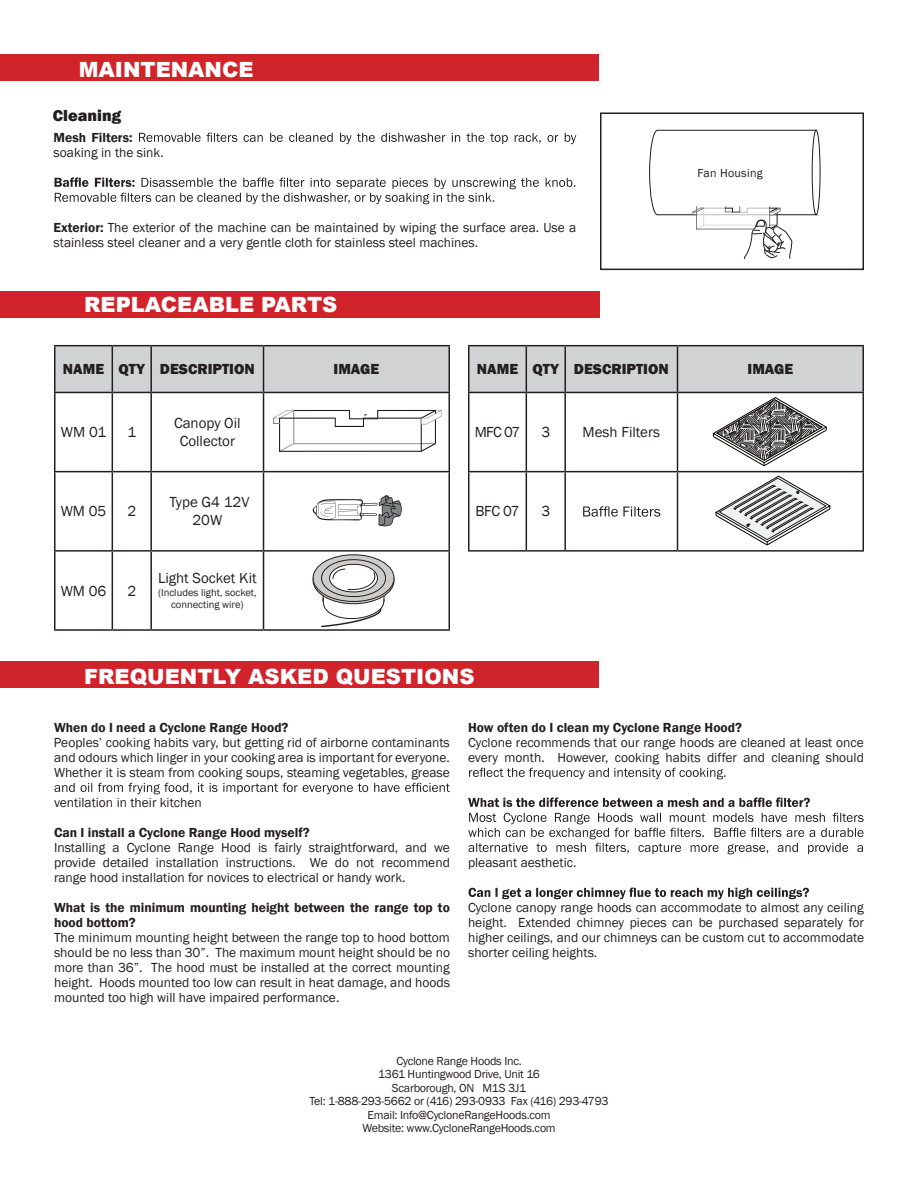
<style>
.page{position:relative;width:918px;height:1188px;background:#fff}
.page>*{position:absolute;margin:0;border:0;box-sizing:border-box;transform-origin:0 0}
.t1{font:900 21px "Arial";color:#fff}
.t2{font:800 16.5px "Franklin Gothic";color:#231f20}
.t3{font:15px/18px "Franklin Gothic";color:#231f20;text-align:center}
.t4{font:800 15px "Franklin Gothic";color:#231f20}
.t5{font:13.5px/15px "Franklin Gothic";color:#231f20;text-align:justify}
.t6{font:600 13.5px/15px "Franklin Gothic";color:#231f20}
.t7{font:12px/13.5px "Franklin Gothic";letter-spacing:-.02em;color:#231f20;text-align:center}
.t8{font:12px "Franklin Gothic";letter-spacing:.02em;color:#231f20}
.t9{font:10.5px/12.6px "Franklin Gothic";color:#231f20;text-align:center}
.s1{font-weight:600}
</style>
<div class="page">
<div style="left:0;top:661px;width:599px;height:27px;background:#d1232a"></div>
<div style="left:0;top:291px;width:600px;height:27px;background:#d1232a"></div>
<hr style="left:468px;top:345px;width:58px;height:1px;background:#231f20">
<hr style="left:468px;top:346px;width:2px;height:46px;background:#231f20">
<hr style="left:526px;top:345px;width:39px;height:1px;background:#231f20">
<hr style="left:565px;top:345px;width:113px;height:1px;background:#231f20">
<hr style="left:678px;top:345px;width:186px;height:1px;background:#231f20">
<hr style="left:862px;top:346px;width:2px;height:46px;background:#231f20">
<hr style="left:468px;top:392px;width:58px;height:1px;background:#231f20">
<hr style="left:468px;top:393px;width:2px;height:78px;background:#231f20">
<hr style="left:526px;top:393px;width:1px;height:78px;background:#231f20">
<hr style="left:564px;top:393px;width:2px;height:78px;background:#231f20">
<hr style="left:678px;top:392px;width:186px;height:1px;background:#231f20">
<hr style="left:677px;top:393px;width:1px;height:78px;background:#231f20">
<hr style="left:862px;top:393px;width:2px;height:78px;background:#231f20">
<hr style="left:468px;top:471px;width:58px;height:1px;background:#231f20">
<hr style="left:468px;top:472px;width:2px;height:78px;background:#231f20">
<hr style="left:526px;top:471px;width:39px;height:1px;background:#231f20">
<hr style="left:526px;top:472px;width:1px;height:78px;background:#231f20">
<hr style="left:565px;top:471px;width:113px;height:1px;background:#231f20">
<hr style="left:564px;top:472px;width:2px;height:78px;background:#231f20">
<hr style="left:678px;top:471px;width:186px;height:1px;background:#231f20">
<hr style="left:677px;top:472px;width:1px;height:78px;background:#231f20">
<hr style="left:862px;top:472px;width:2px;height:78px;background:#231f20">
<hr style="left:468px;top:550px;width:58px;height:2px;background:#231f20">
<hr style="left:526px;top:550px;width:39px;height:2px;background:#231f20">
<hr style="left:565px;top:550px;width:113px;height:2px;background:#231f20">
<hr style="left:678px;top:550px;width:186px;height:2px;background:#231f20">
<svg style="left:583px;top:506px;width:77px;height:11px"></svg>
<div style="left:56px;top:346px;width:392px;height:46px;background:#d1d2d4"></div>
<hr style="left:54px;top:345px;width:58px;height:1px;background:#231f20">
<hr style="left:54px;top:346px;width:2px;height:46px;background:#231f20">
<hr style="left:112px;top:345px;width:39px;height:1px;background:#231f20">
<hr style="left:112px;top:346px;width:1px;height:46px;background:#231f20">
<hr style="left:151px;top:345px;width:113px;height:1px;background:#231f20">
<hr style="left:150px;top:346px;width:2px;height:46px;background:#231f20">
<hr style="left:264px;top:345px;width:186px;height:1px;background:#231f20">
<hr style="left:263px;top:346px;width:1px;height:46px;background:#231f20">
<hr style="left:448px;top:346px;width:2px;height:46px;background:#231f20">
<hr style="left:54px;top:392px;width:58px;height:1px;background:#231f20">
<hr style="left:54px;top:393px;width:2px;height:78px;background:#231f20">
<hr style="left:112px;top:392px;width:39px;height:1px;background:#231f20">
<hr style="left:112px;top:393px;width:1px;height:78px;background:#231f20">
<hr style="left:151px;top:392px;width:113px;height:1px;background:#231f20">
<hr style="left:150px;top:393px;width:2px;height:78px;background:#231f20">
<hr style="left:264px;top:392px;width:186px;height:1px;background:#231f20">
<hr style="left:263px;top:393px;width:1px;height:78px;background:#231f20">
<hr style="left:448px;top:393px;width:2px;height:78px;background:#231f20">
<hr style="left:54px;top:471px;width:58px;height:1px;background:#231f20">
<hr style="left:54px;top:472px;width:2px;height:78px;background:#231f20">
<hr style="left:112px;top:471px;width:39px;height:1px;background:#231f20">
<hr style="left:112px;top:472px;width:1px;height:78px;background:#231f20">
<hr style="left:151px;top:471px;width:113px;height:1px;background:#231f20">
<hr style="left:150px;top:472px;width:2px;height:78px;background:#231f20">
<hr style="left:264px;top:471px;width:186px;height:1px;background:#231f20">
<hr style="left:263px;top:472px;width:1px;height:78px;background:#231f20">
<hr style="left:448px;top:472px;width:2px;height:78px;background:#231f20">
<hr style="left:54px;top:550px;width:58px;height:2px;background:#231f20">
<hr style="left:54px;top:552px;width:2px;height:77px;background:#231f20">
<hr style="left:112px;top:550px;width:39px;height:2px;background:#231f20">
<hr style="left:112px;top:552px;width:1px;height:77px;background:#231f20">
<hr style="left:151px;top:550px;width:113px;height:2px;background:#231f20">
<hr style="left:150px;top:552px;width:2px;height:77px;background:#231f20">
<hr style="left:264px;top:550px;width:186px;height:2px;background:#231f20">
<hr style="left:263px;top:552px;width:1px;height:77px;background:#231f20">
<hr style="left:448px;top:552px;width:2px;height:77px;background:#231f20">
<hr style="left:54px;top:629px;width:58px;height:2px;background:#231f20">
<hr style="left:112px;top:629px;width:39px;height:2px;background:#231f20">
<hr style="left:151px;top:629px;width:113px;height:2px;background:#231f20">
<hr style="left:264px;top:629px;width:186px;height:2px;background:#231f20">
<svg style="left:54px;top:783px;width:396px;height:11px"></svg>
<svg style="left:469px;top:768px;width:257px;height:11px"></svg>
<svg style="left:468px;top:798px;width:342px;height:9px"></svg>
<svg style="left:468px;top:813px;width:396px;height:41px"></svg>
<svg style="left:468px;top:888px;width:341px;height:11px"></svg>
<svg style="left:272px;top:410px;width:170px;height:42px"></svg>
<svg style="left:312px;top:495px;width:90px;height:31px"></svg>
<svg style="left:312px;top:554px;width:83px;height:74px"></svg>
<svg style="left:469px;top:346px;width:394px;height:120px"></svg>
<div style="left:0;top:54px;width:599px;height:27px;background:#d1232a"></div>
<svg style="left:139px;top:133px;width:437px;height:11px"></svg>
<svg style="left:55px;top:177px;width:520px;height:27px"></svg>
<svg style="left:649px;top:130px;width:172px;height:130px"></svg>
<div style="left:600px;top:112px;width:264px;height:158px;border:2px solid #231f20"></div>
<svg style="left:715px;top:476px;width:116px;height:69px"></svg>
<h1 class="t1" style="left:79px;top:54px;width:176px">MAINTENANCE</h1>
<p class="t2" style="left:53px;top:105px;width:70px">Cleaning</p>
<p class="t6" style="left:54px;top:130px;width:81px">Mesh Filters:</p>
<p class="t5" style="left:54px;top:145px;width:112px">soaking in the sink.</p>
<p class="t5" style="left:54px;top:220px;width:524px"><span class="s1">Exterior:</span> The exterior of the machine can be maintained by wiping the surface area. Use a stainless steel cleaner and a very gentle cloth for stainless steel machines.</p>
<h1 class="t1" style="left:84px;top:289px;width:255px">REPLACEABLE PARTS</h1>
<p class="t8" style="left:698px;top:165px;width:67px">Fan Housing</p>
<p class="t4" style="left:63px;top:360px;width:193px">NAME QTY DESCRIPTION</p>
<p class="t4" style="left:334px;top:360px;width:47px">IMAGE</p>
<p class="t3" style="left:61px;top:424px;width:47px">WM 01</p>
<p class="t3" style="left:127px;top:424px;width:10px">1</p>
<p class="t3" style="left:174px;top:415px;width:68px">Canopy Oil<br>Collector</p>
<p class="t3" style="left:61px;top:503px;width:47px">WM 05</p>
<p class="t3" style="left:127px;top:503px;width:10px">2</p>
<p class="t3" style="left:169px;top:494px;width:82px">Type G4 12V<br>20W</p>
<p class="t3" style="left:61px;top:582px;width:47px">WM 06</p>
<p class="t3" style="left:127px;top:582px;width:10px">2</p>
<p class="t3" style="left:158px;top:569px;width:100px">Light Socket Kit</p>
<p class="t9" style="left:158px;top:586px;width:100px">(Includes light, socket, connecting wire)</p>
<p class="t4" style="left:477px;top:360px;width:193px">NAME QTY DESCRIPTION</p>
<p class="t4" style="left:748px;top:360px;width:47px">IMAGE</p>
<p class="t3" style="left:475px;top:424px;width:47px">MFC 07</p>
<p class="t3" style="left:541px;top:424px;width:10px">3</p>
<p class="t3" style="left:583px;top:424px;width:79px">Mesh Filters</p>
<p class="t3" style="left:475px;top:503px;width:46px">BFC 07</p>
<p class="t3" style="left:541px;top:503px;width:10px">3</p>
<h1 class="t1" style="left:84px;top:661px;width:392px">FREQUENTLY ASKED QUESTIONS</h1>
<p class="t6" style="left:54px;top:720px;width:236px">When do I need a Cyclone Range Hood?</p>
<p class="t5" style="left:54px;top:735px;width:398px">Peoples’ cooking habits vary, but getting rid of airborne contaminants and odours which linger in your cooking area is important for everyone.<br>Whether it is steam from cooking soups, steaming vegetables, grease</p>
<p class="t5" style="left:54px;top:795px;width:149px">ventilation in their kitchen</p>
<p class="t6" style="left:54px;top:825px;width:257px">Can I install a Cyclone Range Hood myself?</p>
<p class="t5" style="left:54px;top:840px;width:397px">Installing a Cyclone Range Hood is fairly straightforward, and we provide detailed installation instructions. We do not recommend range hood installation for novices to electrical or handy work.</p>
<p class="t6" style="left:54px;top:900px;width:397px">What is the minimum mounting height between the range top to hood bottom?</p>
<p class="t5" style="left:54px;top:930px;width:398px">The minimum mounting height between the range top to hood bottom should be no less than 30”. The maximum mount height should be no more than 36”. The hood must be installed at the correct mounting height. Hoods mounted too low can result in heat damage, and hoods mounted too high will have impaired performance.</p>
<p class="t6" style="left:468px;top:720px;width:275px">How often do I clean my Cyclone Range Hood?</p>
<p class="t5" style="left:468px;top:735px;width:397px">Cyclone recommends that our range hoods are cleaned at least once every month. However, cooking habits differ and cleaning should</p>
<p class="t5" style="left:468px;top:855px;width:110px">pleasant aesthetic.</p>
<p class="t5" style="left:468px;top:900px;width:398px">Cyclone canopy range hoods can accommodate to almost any ceiling height. Extended chimney pieces can be purchased separately for higher ceilings, and our chimneys can be custom cut to accommodate shorter ceiling heights.</p>
<p class="t7" style="left:309px;top:1054px;width:301px">Cyclone Range Hoods Inc.<br>1361 Huntingwood Drive, Unit 16<br>Scarborough, ON M1S 3J1<br>Tel: 1-888-293-5662 or (416) 293-0933 Fax (416) 293-4793<br>Email: Info@CycloneRangeHoods.com<br>Website: www.CycloneRangeHoods.com</p>
</div>
